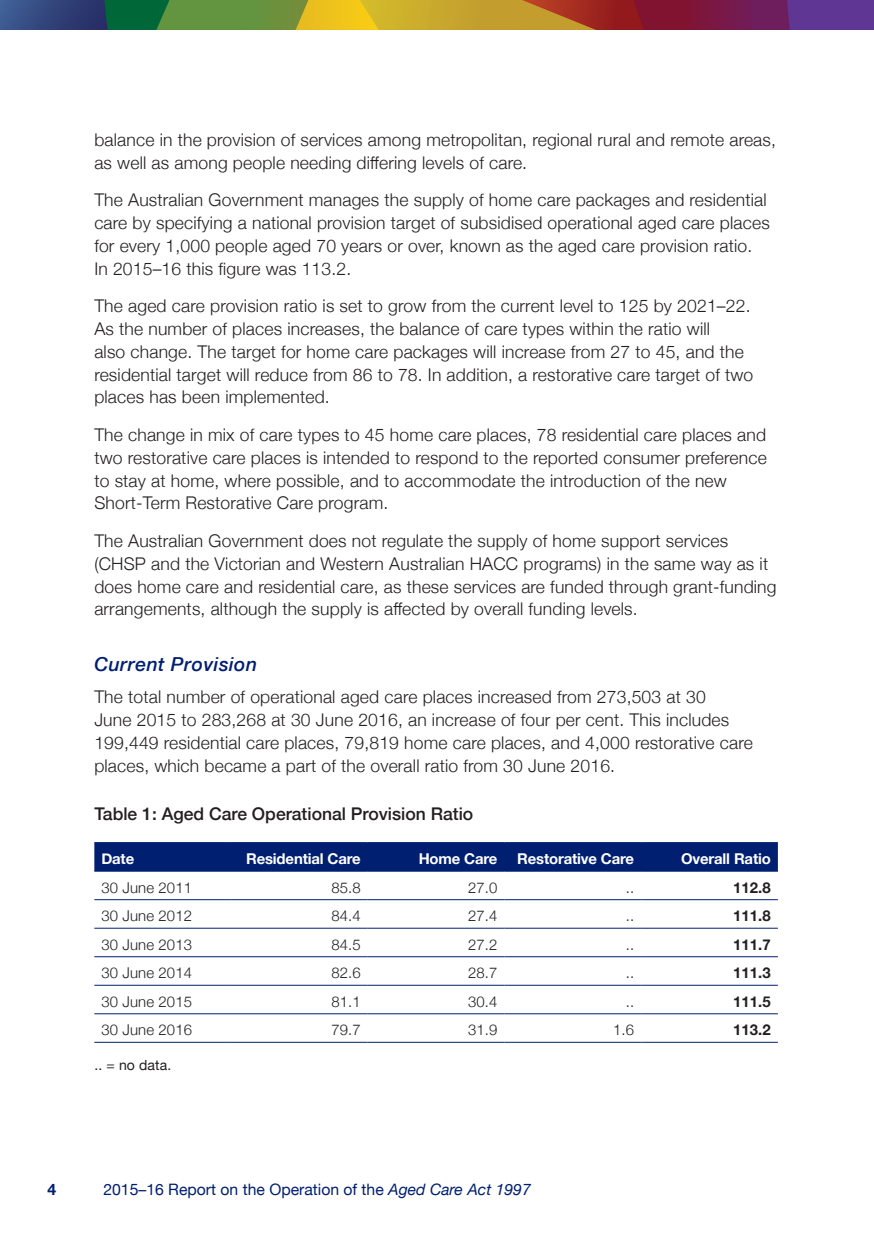
<style>
.page{position:relative;width:874px;height:1241px;background:#fff}
.page>*{position:absolute;margin:0;border:0;box-sizing:border-box;transform-origin:0 0}
.Heading_4{font:italic 500 19.25px "Helvetica Neue";letter-spacing:.025em;color:#001f70}
.Text{font:300 17.5px/22.8px "Helvetica Neue";letter-spacing:.01em;color:#231f20}
.Table_and_Figure_Hea{font:500 17.5px "Helvetica Neue";color:#231f20}
.t1{font:15.75px "Helvetica Neue";color:#001f70}
.t2{font:700 15.75px "Helvetica Neue";color:#001f70}
.Table_text{font:300 14.88px "Helvetica Neue";letter-spacing:.01em;color:#231f20}
.Table_head{font:700 14.88px "Helvetica Neue";letter-spacing:-.01em;color:#fff}
.Table_text-2{font:700 14.88px "Helvetica Neue";letter-spacing:.01em;color:#231f20}
.Notes{font:14px "Helvetica Neue";letter-spacing:.01em;color:#231f20}
.s1{font-style:italic}
</style>
<div class="page">
<div style="left:0;top:0;width:873px;height:30px;background:#931b1d"></div>
<svg style="left:0;top:0;width:595px;height:30px"></svg>
<svg style="left:633px;top:0;width:240px;height:30px"></svg>
<div style="left:94px;top:843px;width:683px;height:27px;background:#001f70"></div>
<hr style="left:94px;top:842px;width:137px;height:1px;background:#001f70">
<hr style="left:231px;top:842px;width:136px;height:1px;background:#001f70">
<hr style="left:367px;top:842px;width:137px;height:1px;background:#001f70">
<hr style="left:504px;top:842px;width:137px;height:1px;background:#001f70">
<hr style="left:641px;top:842px;width:136px;height:1px;background:#001f70">
<hr style="left:94px;top:870px;width:137px;height:1px;background:#001f70">
<hr style="left:231px;top:870px;width:136px;height:1px;background:#001f70">
<hr style="left:367px;top:870px;width:137px;height:1px;background:#001f70">
<hr style="left:504px;top:870px;width:137px;height:1px;background:#001f70">
<hr style="left:641px;top:870px;width:136px;height:1px;background:#001f70">
<hr style="left:94px;top:899px;width:137px;height:1px;background:#001f70">
<hr style="left:231px;top:899px;width:136px;height:1px;background:#001f70">
<hr style="left:367px;top:899px;width:137px;height:1px;background:#001f70">
<hr style="left:504px;top:899px;width:137px;height:1px;background:#001f70">
<hr style="left:641px;top:899px;width:136px;height:1px;background:#001f70">
<hr style="left:94px;top:927px;width:137px;height:1px;background:#001f70">
<hr style="left:231px;top:927px;width:136px;height:1px;background:#001f70">
<hr style="left:367px;top:927px;width:137px;height:1px;background:#001f70">
<hr style="left:504px;top:927px;width:137px;height:1px;background:#001f70">
<hr style="left:641px;top:927px;width:136px;height:1px;background:#001f70">
<hr style="left:94px;top:956px;width:137px;height:1px;background:#001f70">
<hr style="left:231px;top:956px;width:136px;height:1px;background:#001f70">
<hr style="left:367px;top:956px;width:137px;height:1px;background:#001f70">
<hr style="left:504px;top:956px;width:137px;height:1px;background:#001f70">
<hr style="left:641px;top:956px;width:136px;height:1px;background:#001f70">
<hr style="left:94px;top:984px;width:137px;height:1px;background:#001f70">
<hr style="left:231px;top:984px;width:136px;height:1px;background:#001f70">
<hr style="left:367px;top:984px;width:137px;height:1px;background:#001f70">
<hr style="left:504px;top:984px;width:137px;height:1px;background:#001f70">
<hr style="left:641px;top:984px;width:136px;height:1px;background:#001f70">
<hr style="left:94px;top:1013px;width:137px;height:1px;background:#001f70">
<hr style="left:231px;top:1013px;width:136px;height:1px;background:#001f70">
<hr style="left:367px;top:1013px;width:137px;height:1px;background:#001f70">
<hr style="left:504px;top:1013px;width:137px;height:1px;background:#001f70">
<hr style="left:641px;top:1013px;width:136px;height:1px;background:#001f70">
<hr style="left:94px;top:1041px;width:137px;height:1px;background:#001f70">
<hr style="left:231px;top:1041px;width:136px;height:1px;background:#001f70">
<hr style="left:367px;top:1041px;width:137px;height:1px;background:#001f70">
<hr style="left:504px;top:1041px;width:137px;height:1px;background:#001f70">
<hr style="left:641px;top:1041px;width:136px;height:1px;background:#001f70">
<p class="Text" style="left:94px;top:127px;width:682px">balance in the provision of services among metropolitan, regional rural and remote areas, as well as among people needing differing levels of care.</p>
<p class="Text" style="left:94px;top:187px;width:676px">The Australian Government manages the supply of home care packages and residential care by specifying a national provision target of subsidised operational aged care places for every 1,000 people aged 70 years or over, known as the aged care provision ratio.<br>In 2015–16 this figure was 113.2.</p>
<p class="Text" style="left:94px;top:293px;width:660px">The aged care provision ratio is set to grow from the current level to 125 by 2021–22.<br>As the number of places increases, the balance of care types within the ratio will<br>also change. The target for home care packages will increase from 27 to 45, and the residential target will reduce from 86 to 78. In addition, a restorative care target of two places has been implemented.</p>
<p class="Text" style="left:94px;top:422px;width:673px">The change in mix of care types to 45 home care places, 78 residential care places and two restorative care places is intended to respond to the reported consumer preference to stay at home, where possible, and to accommodate the introduction of the new Short-Term Restorative Care program.</p>
<p class="Text" style="left:94px;top:528px;width:683px">The Australian Government does not regulate the supply of home support services (CHSP and the Victorian and Western Australian HACC programs) in the same way as it does home care and residential care, as these services are funded through grant-funding arrangements, although the supply is affected by overall funding levels.</p>
<h5 class="Heading_4" style="left:94px;top:647px;width:164px">Current Provision</h5>
<p class="Text" style="left:94px;top:684px;width:659px">The total number of operational aged care places increased from 273,503 at 30<br>June 2015 to 283,268 at 30 June 2016, an increase of four per cent. This includes 199,449 residential care places, 79,819 home care places, and 4,000 restorative care places, which became a part of the overall ratio from 30 June 2016.</p>
<p class="Table_and_Figure_Hea" style="left:94px;top:799px;width:380px">Table 1: Aged Care Operational Provision Ratio</p>
<p class="Table_head" style="left:101px;top:847px;width:34px">Date</p>
<p class="Table_head" style="left:246px;top:847px;width:116px">Residential Care</p>
<p class="Table_head" style="left:418px;top:847px;width:80px">Home Care</p>
<p class="Table_head" style="left:517px;top:847px;width:118px">Restorative Care</p>
<p class="Table_head" style="left:680px;top:847px;width:91px">Overall Ratio</p>
<p class="Table_text" style="left:101px;top:875px;width:92px">30 June 2011</p>
<p class="Table_text" style="left:331px;top:875px;width:31px">85.8</p>
<p class="Table_text" style="left:468px;top:875px;width:31px">27.0</p>
<p class="Table_text" style="left:625px;top:875px;width:10px">..</p>
<p class="Table_text-2" style="left:732px;top:875px;width:39px">112.8</p>
<p class="Table_text" style="left:101px;top:903px;width:92px">30 June 2012</p>
<p class="Table_text" style="left:331px;top:903px;width:31px">84.4</p>
<p class="Table_text" style="left:468px;top:903px;width:31px">27.4</p>
<p class="Table_text" style="left:625px;top:903px;width:10px">..</p>
<p class="Table_text-2" style="left:732px;top:904px;width:39px">111.8</p>
<p class="Table_text" style="left:101px;top:932px;width:92px">30 June 2013</p>
<p class="Table_text" style="left:331px;top:932px;width:31px">84.5</p>
<p class="Table_text" style="left:468px;top:932px;width:31px">27.2</p>
<p class="Table_text" style="left:625px;top:932px;width:10px">..</p>
<p class="Table_text-2" style="left:732px;top:932px;width:39px">111.7</p>
<p class="Table_text" style="left:101px;top:960px;width:92px">30 June 2014</p>
<p class="Table_text" style="left:331px;top:960px;width:31px">82.6</p>
<p class="Table_text" style="left:468px;top:960px;width:31px">28.7</p>
<p class="Table_text" style="left:625px;top:960px;width:10px">..</p>
<p class="Table_text-2" style="left:732px;top:961px;width:39px">111.3</p>
<p class="Table_text" style="left:101px;top:989px;width:92px">30 June 2015</p>
<p class="Table_text" style="left:331px;top:989px;width:31px">81.1</p>
<p class="Table_text" style="left:468px;top:989px;width:31px">30.4</p>
<p class="Table_text" style="left:625px;top:989px;width:10px">..</p>
<p class="Table_text-2" style="left:732px;top:989px;width:39px">111.5</p>
<p class="Table_text" style="left:101px;top:1017px;width:92px">30 June 2016</p>
<p class="Table_text" style="left:331px;top:1017px;width:31px">79.7</p>
<p class="Table_text" style="left:468px;top:1017px;width:31px">31.9</p>
<p class="Table_text" style="left:613px;top:1017px;width:22px">1.6</p>
<p class="Table_text-2" style="left:732px;top:1018px;width:39px">113.2</p>
<p class="Notes" style="left:94px;top:1054px;width:79px">.. = no data.</p>
<p class="t2" style="left:47px;top:1176px;width:10px">4</p>
<p class="t1" style="left:103px;top:1177px;width:428px">2015–16 Report on the Operation of the <span class="s1">Aged Care Act 1997</span></p>
</div>
